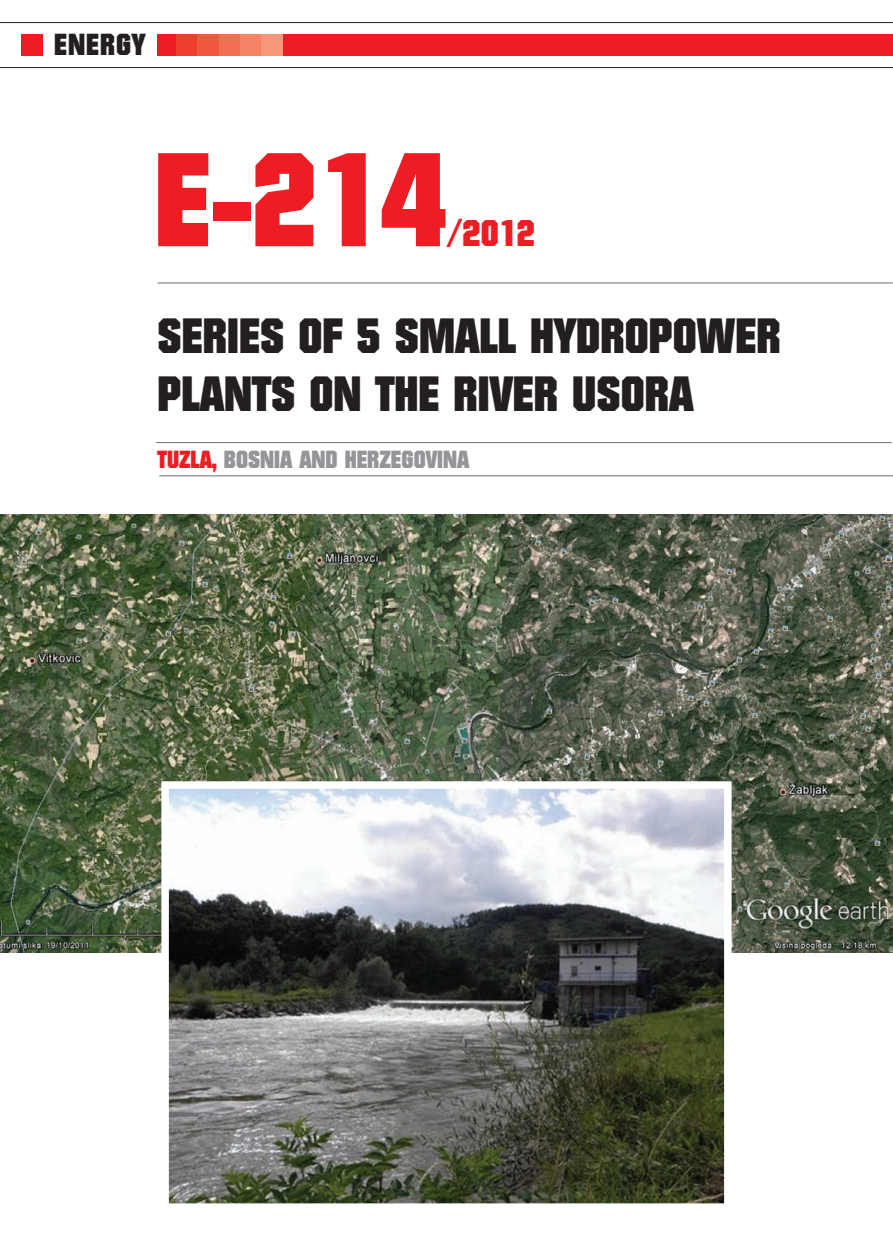
<style>
.page{position:relative;width:893px;height:1259px;background:#fff}
.page>*{position:absolute;margin:0;border:0;box-sizing:border-box;transform-origin:0 0}
.t1{font:129px "Autumn";color:#ee1d23}
.t2{font:48px/57.6px "Autumn";color:#231f20}
.t3{font:36px "Autumn";color:#ee1d23}
.t4{font:29.55px "Autumn";letter-spacing:.03em;color:#231f20}
.t5{font:24px "Autumn";color:#939598}
.s1{color:#ee1d23}
</style>
<div class="page">
<div style="left:157px;top:34px;width:736px;height:21px;background:#ee1d23"></div>
<hr style="left:0;top:67px;width:893px;height:1px;background:#231f20">
<div style="left:21px;top:34px;width:22px;height:21px;background:#ee1d23"></div>
<hr style="left:0;top:22px;width:893px;height:1px;background:#231f20">
<div style="left:176px;top:34px;width:22px;height:21px;background:#ef3e2e"></div>
<div style="left:198px;top:34px;width:21px;height:21px;background:#f0593e"></div>
<div style="left:219px;top:34px;width:21px;height:21px;background:#f36f51"></div>
<div style="left:240px;top:34px;width:21px;height:21px;background:#f48465"></div>
<div style="left:261px;top:34px;width:22px;height:21px;background:#f6977a"></div>
<hr style="left:157px;top:283px;width:736px;height:1px;background:#6c6d70">
<hr style="left:159px;top:475px;width:734px;height:1px;background:#6c6d70">
<hr style="left:156px;top:442px;width:736px;height:1px;background:#6c6d70">
<img style="left:0;top:514px;width:893px;height:438px">
<img style="left:170px;top:790px;width:553px;height:411px">
<div style="left:161px;top:781px;width:571px;height:429px;border:8px solid #fff"></div>
<p class="t4" style="left:54px;top:28px;width:93px">ENERGY</p>
<h1 class="t1" style="left:154px;top:126px;width:294px">E-214</h1>
<p class="t3" style="left:446px;top:213px;width:90px">/2012</p>
<p class="t2" style="left:157px;top:308px;width:625px">SERIES OF 5 SMALL HYDROPOWER<br>PLANTS ON THE RIVER USORA</p>
<p class="t5" style="left:157px;top:446px;width:313px"><span class="s1">TUZLA,</span> BOSNIA AND HERZEGOVINA</p>
</div>
